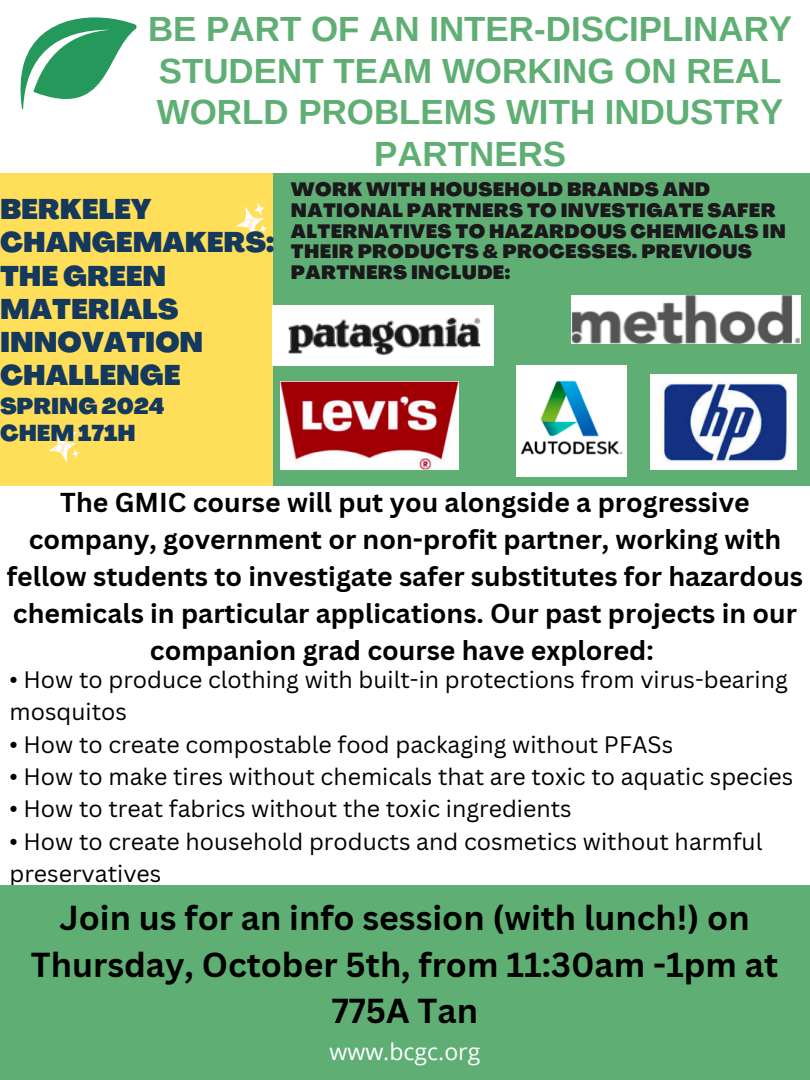
<style>
.page{position:relative;width:810px;height:1080px;background:#fff}
.page>*{position:absolute;margin:0;border:0;box-sizing:border-box;transform-origin:0 0}
.t1{font:700 34.94px/41.8px "Arimo";color:#5faf74;text-align:center}
.t2{font:700 33.75px/46.9px "Canva Sans";color:#000;text-align:center}
.t3{font:900 27.88px/33.2px "Agrandir";color:#15395d}
.t4{font:700 26.62px/37px "Canva Sans";color:#000;text-align:center}
.t5{font:23.12px/32.4px "Canva Sans";color:#000}
.t6{font:23.06px "Open Sans";color:#fff}
.t7{font:900 22.5px "Agrandir";color:#15395d}
.t8{font:900 18.94px/20.8px "Agrandir";letter-spacing:.02em;color:#1b181c}
</style>
<div class="page">
<div style="left:0;top:174px;width:301px;height:312px;background:#ffde59"></div>
<div style="left:273px;top:174px;width:537px;height:312px;background:#5faf74"></div>
<div style="left:0;top:1022px;width:810px;height:58px;background:#5faf74"></div>
<svg style="left:236px;top:203px;width:31px;height:36px"></svg>
<svg style="left:48px;top:427px;width:32px;height:36px"></svg>
<svg style="left:20px;top:17px;width:117px;height:93px"></svg>
<img style="left:273px;top:306px;width:220px;height:59px">
<img style="left:572px;top:295px;width:229px;height:49px">
<img style="left:280px;top:382px;width:178px;height:87px">
<img style="left:650px;top:374px;width:147px;height:95px">
<img style="left:516px;top:365px;width:111px;height:112px">
<div style="left:0;top:885px;width:810px;height:143px;background:#5faf74"></div>
<p class="t1" style="left:148px;top:8px;width:646px">BE PART OF AN INTER-DISCIPLINARY<br>STUDENT TEAM WORKING ON REAL<br>WORLD PROBLEMS WITH INDUSTRY<br>PARTNERS</p>
<p class="t8" style="left:291px;top:181px;width:496px">WORK WITH HOUSEHOLD BRANDS AND NATIONAL PARTNERS TO INVESTIGATE SAFER ALTERNATIVES TO HAZARDOUS CHEMICALS IN THEIR PRODUCTS &amp; PROCESSES. PREVIOUS PARTNERS INCLUDE:</p>
<p class="t3" style="left:0;top:195px;width:276px">BERKELEY<br>CHANGEMAKERS:<br>THE GREEN<br>MATERIALS<br>INNOVATION<br>CHALLENGE</p>
<p class="t7" style="left:0;top:397px;width:166px">SPRING 2024</p>
<p class="t7" style="left:0;top:424px;width:137px">CHEM 171H</p>
<p class="t4" style="left:7px;top:483px;width:798px">The GMIC course will put you alongside a progressive company, government or non-profit partner, working with fellow students to investigate safer substitutes for hazardous chemicals in particular applications. Our past projects in our companion grad course have explored:</p>
<p class="t5" style="left:9px;top:663px;width:780px">• How to produce clothing with built-in protections from virus-bearing mosquitos</p>
<p class="t5" style="left:9px;top:728px;width:665px">• How to create compostable food packaging without PFASs</p>
<p class="t5" style="left:9px;top:760px;width:785px">• How to make tires without chemicals that are toxic to aquatic species</p>
<p class="t5" style="left:9px;top:792px;width:564px">• How to treat fabrics without the toxic ingredients</p>
<p class="t5" style="left:9px;top:825px;width:755px">• How to create household products and cosmetics without harmful preservatives</p>
<p class="t2" style="left:31px;top:893px;width:749px">Join us for an info session (with lunch!) on<br>Thursday, October 5th, from 11:30am -1pm at<br>775A Tan</p>
<p class="t6" style="left:330px;top:1035px;width:152px">www.bcgc.org</p>
</div>
